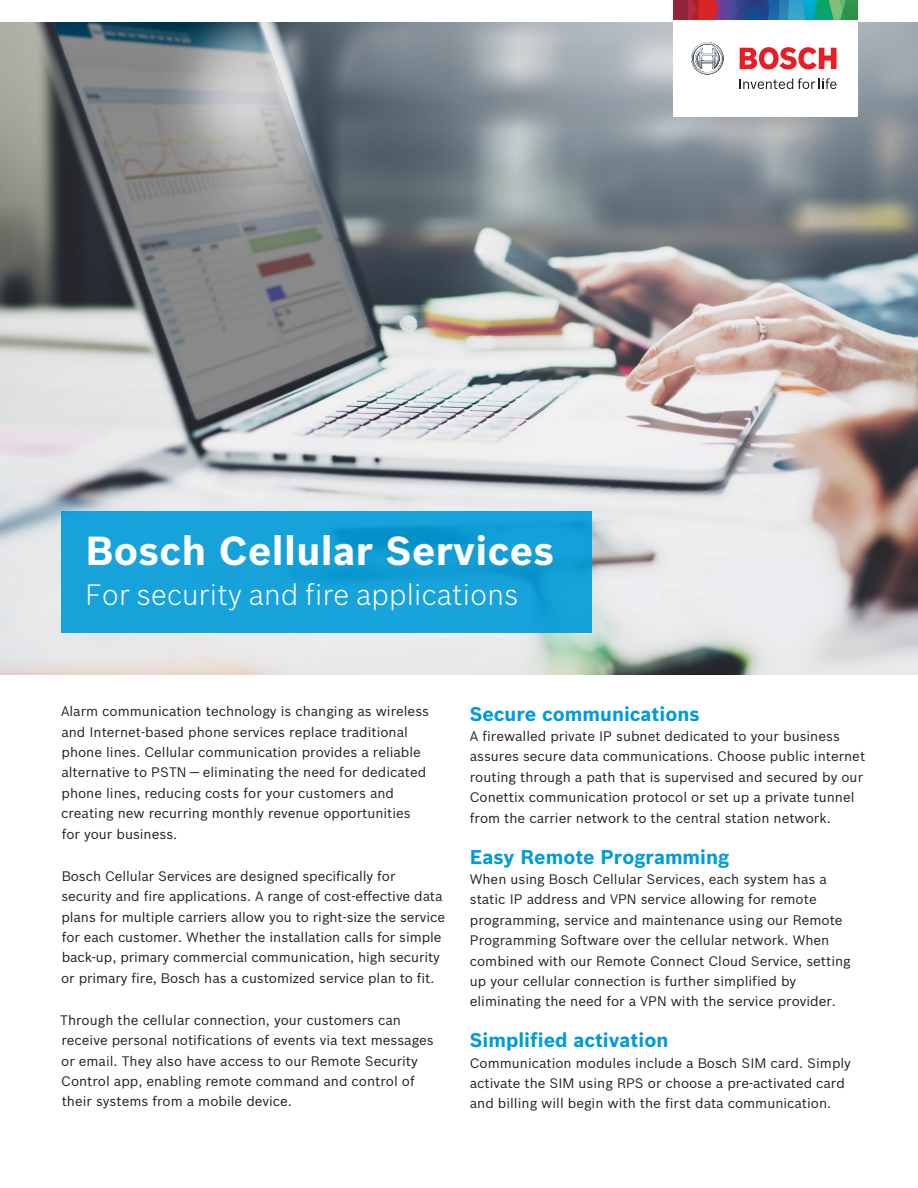
<style>
.page{position:relative;width:918px;height:1188px;background:#fff}
.page>*{position:absolute;margin:0;border:0;box-sizing:border-box;transform-origin:0 0}
.t1{font:700 39.6px "Bosch Sans";letter-spacing:.01em;color:#fff}
.t2{font:300 28.8px "Bosch Sans";letter-spacing:.01em;color:#fff}
.t3{font:700 19.5px "Bosch Sans";color:#009bd9}
.t4{font:13.5px/20.4px "Bosch Sans";color:#231f20}
</style>
<div class="page">
<img style="left:0;top:22px;width:918px;height:652px">
<div style="left:674px;top:0;width:184px;height:117px;background:#fff"></div>
<div style="left:674px;top:0;width:14px;height:20px;background:#902538"></div>
<svg style="left:688px;top:0;width:170px;height:20px;background:#496b80"></svg>
<svg style="left:691px;top:42px;width:33px;height:33px"></svg>
<svg style="left:740px;top:78px;width:96px;height:11px"></svg>
<svg style="left:740px;top:47px;width:96px;height:23px"></svg>
<div style="left:61px;top:511px;width:531px;height:122px;background:#17a2da"></div>
<h1 class="t1" style="left:85px;top:526px;width:470px">Bosch Cellular Services</h1>
<h2 class="t2" style="left:85px;top:577px;width:435px">For security and fire applications</h2>
<p class="t4" style="left:61px;top:701px;width:370px">Alarm communication technology is changing as wireless and Internet-based phone services replace traditional phone lines. Cellular communication provides a reliable alternative to PSTN — eliminating the need for dedicated phone lines, reducing costs for your customers and creating new recurring monthly revenue opportunities for your business.</p>
<p class="t4" style="left:61px;top:865px;width:385px">Bosch Cellular Services are designed specifically for security and fire applications. A range of cost-effective data plans for multiple carriers allow you to right-size the service for each customer. Whether the installation calls for simple back-up, primary commercial communication, high security or primary fire, Bosch has a customized service plan to fit.</p>
<p class="t4" style="left:60px;top:1010px;width:375px">Through the cellular connection, your customers can receive personal notifications of events via text messages or email. They also have access to our Remote Security Control app, enabling remote command and control of their systems from a mobile device.</p>
<h3 class="t3" style="left:470px;top:701px;width:231px">Secure communications</h3>
<p class="t4" style="left:470px;top:726px;width:397px">A firewalled private IP subnet dedicated to your business assures secure data communications. Choose public internet routing through a path that is supervised and secured by our Conettix communication protocol or set up a private tunnel from the carrier network to the central station network.</p>
<h3 class="t3" style="left:470px;top:844px;width:261px">Easy Remote Programming</h3>
<p class="t4" style="left:470px;top:869px;width:383px">When using Bosch Cellular Services, each system has a static IP address and VPN service allowing for remote programming, service and maintenance using our Remote Programming Software over the cellular network. When combined with our Remote Connect Cloud Service, setting up your cellular connection is further simplified by eliminating the need for a VPN with the service provider.</p>
<h3 class="t3" style="left:470px;top:1028px;width:200px">Simplified activation</h3>
<p class="t4" style="left:470px;top:1052px;width:383px">Communication modules include a Bosch SIM card. Simply activate the SIM using RPS or choose a pre-activated card and billing will begin with the first data communication.</p>
</div>
